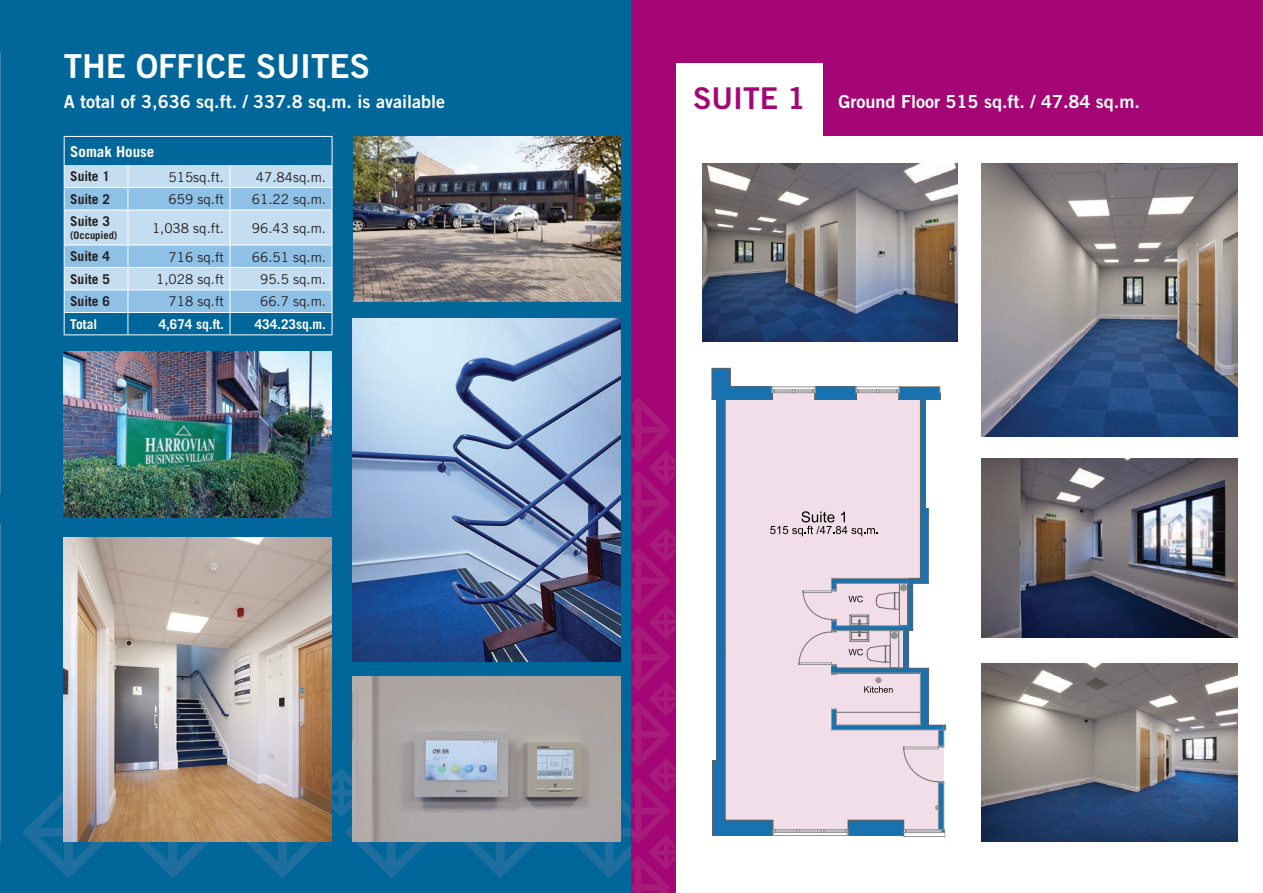
<style>
.page{position:relative;width:1263px;height:893px;background:#01669a}
.page>*{position:absolute;margin:0;border:0;box-sizing:border-box;transform-origin:0 0}
.t1{font:33px "Trade Gothic Bold Two";color:#fff}
.t2{font:18px "Trade Gothic Bold Two";color:#fff}
.t3{font:700 15px "Trade Gothic";color:#fff}
.t4{font:13.5px "Trade Gothic";color:#231f20}
.t5{font:700 13.5px "Trade Gothic";color:#231f20}
.t6{font:700 13.5px "Trade Gothic";color:#fff}
.t7{font:700 10.5px "Trade Gothic";color:#231f20}
.s1{font-size:30px;color:#a40775}
</style>
<div class="page">
<div style="left:631px;top:0;width:632px;height:893px;background:#a40775"></div>
<svg style="left:22px;top:397px;width:654px;height:496px"></svg>
<img style="left:0;top:524px;width:1px;height:318px">
<div style="left:676px;top:136px;width:587px;height:757px;background:#fff"></div>
<hr style="left:1262px;top:364px;width:1px;height:471px;background:#67605a">
<hr style="left:978px;top:613px;width:1px;height:60px;background:#67605a">
<hr style="left:973px;top:608px;width:1px;height:60px;background:#67605a">
<hr style="left:1036px;top:462px;width:1px;height:259px;background:#67605a">
<hr style="left:1028px;top:517px;width:1px;height:204px;background:#67605a">
<hr style="left:1026px;top:519px;width:1px;height:154px;background:#6d6d6d">
<hr style="left:1024px;top:521px;width:1px;height:152px;background:#6d6d6d">
<hr style="left:980px;top:565px;width:1px;height:108px;background:#6d6d6d">
<hr style="left:982px;top:563px;width:1px;height:110px;background:#6d6d6d">
<hr style="left:976px;top:565px;width:1px;height:46px;background:#6d6d6d">
<hr style="left:974px;top:563px;width:1px;height:46px;background:#6d6d6d">
<hr style="left:978px;top:569px;width:1px;height:44px;background:#929292">
<hr style="left:1036px;top:443px;width:1px;height:46px;background:#6d6d6d">
<hr style="left:1045px;top:443px;width:1px;height:46px;background:#6d6d6d">
<svg style="left:1262px;top:822px;width:1px;height:13px"></svg>
<svg style="left:981px;top:386px;width:1px;height:14px"></svg>
<svg style="left:711px;top:367px;width:235px;height:474px;fill:#f1dee8"></svg>
<svg style="left:770px;top:409px;width:176px;height:400px;background:#e1d6e1"></svg>
<img style="left:982px;top:164px;width:255px;height:273px">
<img style="left:64px;top:352px;width:268px;height:166px">
<img style="left:353px;top:319px;width:268px;height:342px">
<img style="left:64px;top:537px;width:268px;height:305px">
<img style="left:353px;top:676px;width:268px;height:166px">
<img style="left:353px;top:136px;width:268px;height:166px">
<img style="left:982px;top:459px;width:255px;height:178px">
<img style="left:982px;top:663px;width:255px;height:179px">
<img style="left:702px;top:163px;width:255px;height:179px">
<div style="left:676px;top:64px;width:146px;height:76px;background:#fff"></div>
<svg style="left:0;top:51px;width:1px;height:442px"></svg>
<svg style="left:64px;top:137px;width:269px;height:197px"></svg>
<hr style="left:64px;top:334px;width:64px;height:1px;background:#fff">
<hr style="left:128px;top:334px;width:102px;height:1px;background:#fff">
<hr style="left:230px;top:334px;width:102px;height:1px;background:#fff">
<hr style="left:64px;top:136px;width:64px;height:1px;background:#fff">
<hr style="left:128px;top:136px;width:102px;height:1px;background:#fff">
<hr style="left:230px;top:136px;width:102px;height:1px;background:#fff">
<h1 class="t1" style="left:64px;top:46px;width:308px">THE OFFICE SUITES</h1>
<h2 class="t2" style="left:64px;top:91px;width:383px">A total of 3,636 sq.ft. / 337.8 sq.m. is available</h2>
<h2 class="t2" style="left:693px;top:91px;width:448px"><span class="s1">SUITE 1</span> Ground Floor 515 sq.ft. / 47.84 sq.m.</h2>
<p class="t3" style="left:70px;top:142px;width:86px">Somak House</p>
<p class="t5" style="left:70px;top:168px;width:41px">Suite 1</p>
<p class="t4" style="left:169px;top:169px;width:57px">515sq.ft.</p>
<p class="t4" style="left:256px;top:169px;width:72px">47.84sq.m.</p>
<p class="t5" style="left:70px;top:191px;width:41px">Suite 2</p>
<p class="t4" style="left:169px;top:191px;width:57px">659 sq.ft</p>
<p class="t4" style="left:252px;top:191px;width:76px">61.22 sq.m.</p>
<p class="t5" style="left:70px;top:213px;width:41px">Suite 3</p>
<p class="t7" style="left:70px;top:229px;width:49px">(Occupied)</p>
<p class="t4" style="left:152px;top:220px;width:73px">1,038 sq.ft.</p>
<p class="t4" style="left:252px;top:220px;width:76px">96.43 sq.m.</p>
<p class="t5" style="left:70px;top:248px;width:41px">Suite 4</p>
<p class="t4" style="left:169px;top:249px;width:57px">716 sq.ft</p>
<p class="t4" style="left:252px;top:249px;width:76px">66.51 sq.m.</p>
<p class="t5" style="left:70px;top:271px;width:41px">Suite 5</p>
<p class="t4" style="left:156px;top:271px;width:69px">1,028 sq.ft</p>
<p class="t4" style="left:260px;top:271px;width:67px">95.5 sq.m.</p>
<p class="t5" style="left:70px;top:293px;width:41px">Suite 6</p>
<p class="t4" style="left:169px;top:293px;width:57px">718 sq.ft</p>
<p class="t4" style="left:260px;top:293px;width:67px">66.7 sq.m.</p>
<p class="t6" style="left:70px;top:316px;width:29px">Total</p>
<p class="t6" style="left:159px;top:316px;width:67px">4,674 sq.ft.</p>
<p class="t6" style="left:255px;top:316px;width:73px">434.23sq.m.</p>
</div>
